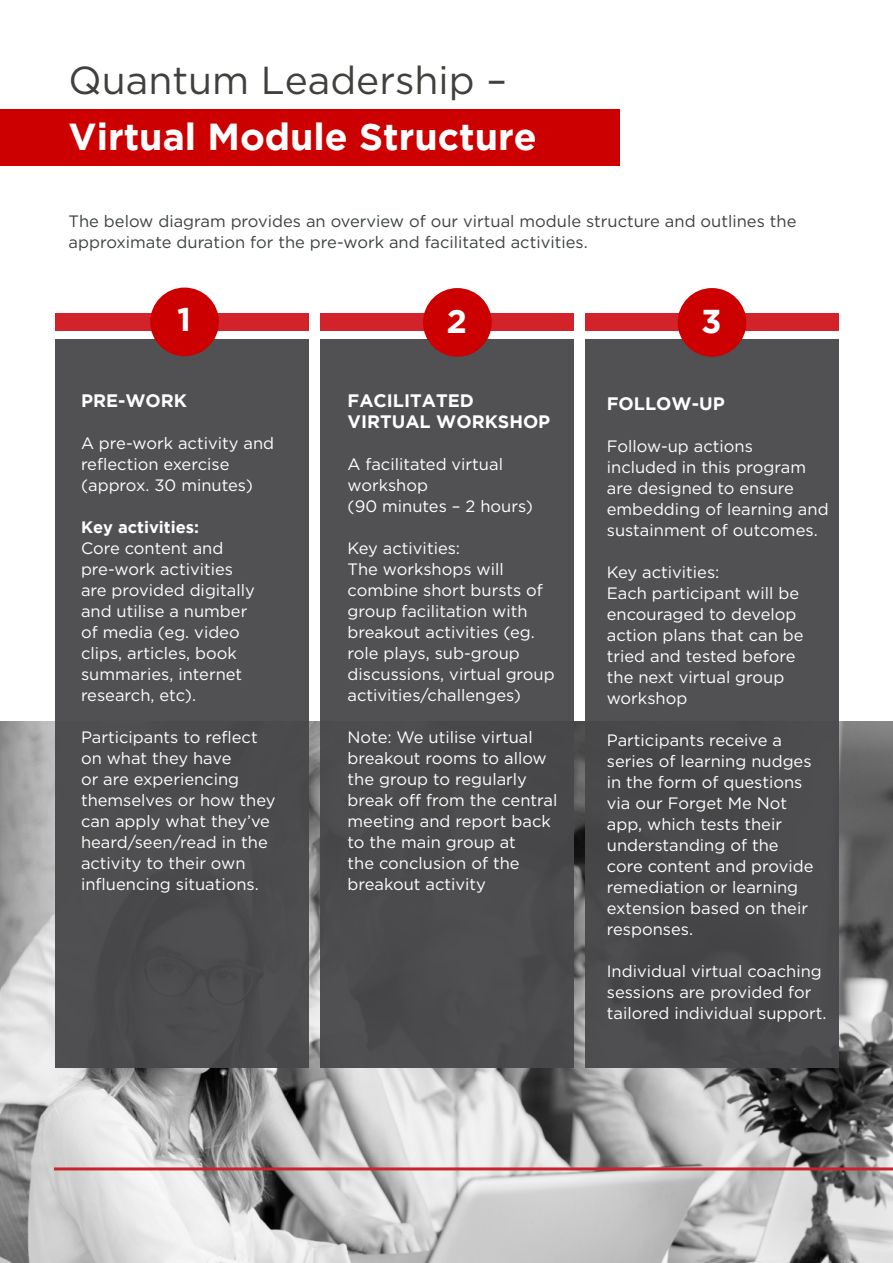
<style>
.page{position:relative;width:893px;height:1263px;background:#fff}
.page>*{position:absolute;margin:0;border:0;box-sizing:border-box;transform-origin:0 0}
.t1{font:39px "Gotham";color:#40403d}
.t2{font:700 37.5px "Gotham";color:#fff}
.t3{font:700 33px "Gotham";color:#fff}
.t4{font:700 18px/21px "Gotham";color:#fff}
.t5{font:16.5px/21px "Gotham";color:#fff}
.t6{font:16.5px/21px "Gotham";color:#3c4142}
.t7{font:700 16.5px "Gotham";color:#fff}
</style>
<div class="page">
<img style="left:0;top:721px;width:893px;height:542px">
<div style="left:55px;top:339px;width:254px;height:729px;background:#515153"></div>
<div style="left:320px;top:339px;width:254px;height:729px;background:#515153"></div>
<div style="left:585px;top:339px;width:254px;height:729px;background:#515153"></div>
<div style="left:55px;top:313px;width:253px;height:18px;background:#d2232a"></div>
<div style="left:320px;top:314px;width:254px;height:17px;background:#d2232a"></div>
<div style="left:585px;top:314px;width:254px;height:17px;background:#d2232a"></div>
<div style="left:150px;top:288px;width:69px;height:68px;background:#c00;border-radius:50%"></div>
<div style="left:423px;top:288px;width:69px;height:69px;background:#c00;border-radius:50%"></div>
<div style="left:678px;top:288px;width:68px;height:69px;background:#c00;border-radius:50%"></div>
<div style="left:0;top:110px;width:619px;height:56px;background:#c00"></div>
<hr style="left:54px;top:1167px;width:839px;height:3px;background:#c9242b">
<h1 class="t1" style="left:69px;top:59px;width:440px">Quantum Leadership –</h1>
<h2 class="t2" style="left:69px;top:115px;width:470px">Virtual Module Structure</h2>
<p class="t6" style="left:69px;top:211px;width:729px">The below diagram provides an overview of our virtual module structure and outlines the approximate duration for the pre-work and facilitated activities.</p>
<h3 class="t3" style="left:177px;top:300px;width:15px">1</h3>
<h3 class="t3" style="left:446px;top:302px;width:22px">2</h3>
<h3 class="t3" style="left:701px;top:302px;width:22px">3</h3>
<p class="t4" style="left:81px;top:389px;width:106px">PRE-WORK</p>
<p class="t5" style="left:81px;top:432px;width:195px">A pre-work activity and reflection exercise (approx. 30 minutes)</p>
<p class="t7" style="left:81px;top:517px;width:120px">Key activities:</p>
<p class="t5" style="left:81px;top:537px;width:175px">Core content and pre-work activities are provided digitally and utilise a number of media (eg. video clips, articles, book summaries, internet research, etc).</p>
<p class="t5" style="left:81px;top:726px;width:196px">Participants to reflect on what they have<br>or are experiencing themselves or how they can apply what they’ve heard/seen/read in the activity to their own influencing situations.</p>
<p class="t4" style="left:348px;top:389px;width:202px">FACILITATED<br>VIRTUAL WORKSHOP</p>
<p class="t5" style="left:348px;top:453px;width:187px">A facilitated virtual workshop<br>(90 minutes – 2 hours)</p>
<p class="t5" style="left:348px;top:537px;width:209px">Key activities:<br>The workshops will combine short bursts of group facilitation with breakout activities (eg. role plays, sub-group discussions, virtual group activities/challenges)</p>
<p class="t5" style="left:348px;top:726px;width:211px">Note: We utilise virtual breakout rooms to allow the group to regularly break off from the central meeting and report back to the main group at<br>the conclusion of the breakout activity</p>
<p class="t4" style="left:607px;top:393px;width:117px">FOLLOW-UP</p>
<p class="t5" style="left:607px;top:435px;width:223px">Follow-up actions<br>included in this program are designed to ensure embedding of learning and sustainment of outcomes.</p>
<p class="t5" style="left:607px;top:562px;width:198px">Key activities:<br>Each participant will be encouraged to develop action plans that can be tried and tested before the next virtual group workshop</p>
<p class="t5" style="left:607px;top:730px;width:208px">Participants receive a series of learning nudges in the form of questions via our Forget Me Not app, which tests their understanding of the core content and provide remediation or learning extension based on their responses.</p>
<p class="t5" style="left:607px;top:961px;width:221px">Individual virtual coaching sessions are provided for tailored individual support.</p>
</div>
